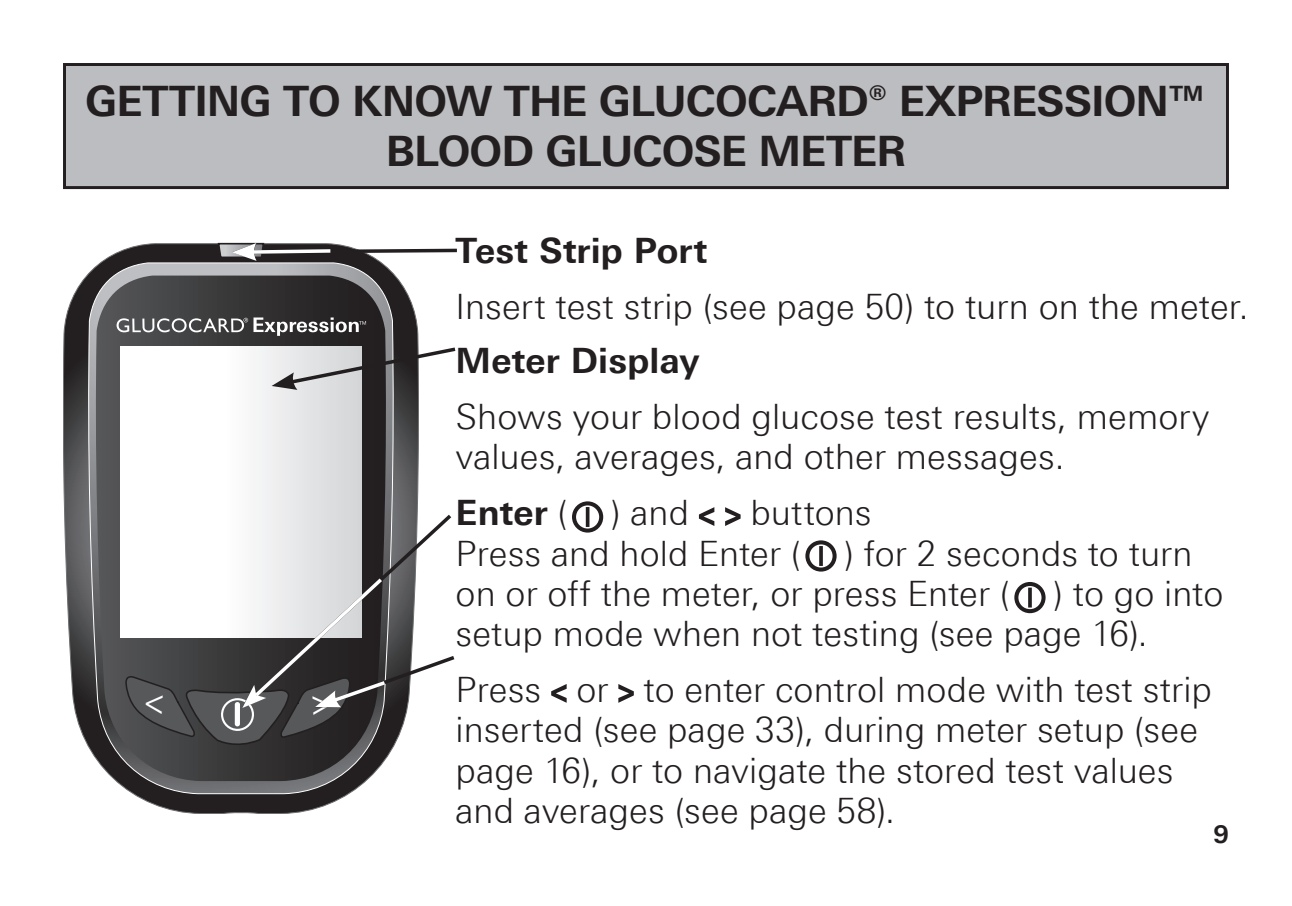
<style>
.page{position:relative;width:1292px;height:906px;background:#fff}
.page>*{position:absolute;margin:0;border:0;box-sizing:border-box;transform-origin:0 0}
.t1{font:700 42px/50.4px "Linotype Univers 630";letter-spacing:-.025em;color:#231f20;text-align:center}
.t2{font:300 35px/40.2px "Linotype Univers 330";letter-spacing:.005em;color:#231f20}
.t3{font:700 35px "Linotype Univers 630";letter-spacing:.005em;color:#231f20}
.t4{font:700 24.5px "Linotype Univers 630";color:#231f20}
.s1{font-family:"Linotype Univers 330";font-weight:300}
</style>
<div class="page">
<div style="left:64px;top:64px;width:1163px;height:124px;background:#bcbdc0"></div>
<div style="left:63px;top:63px;width:1165px;height:126px;border:3px solid #231f20"></div>
<svg style="left:63px;top:243px;width:356px;height:570px"></svg>
<svg style="left:87px;top:262px;width:308px;height:532px;background:#88888a"></svg>
<svg style="left:94px;top:275px;width:293px;height:506px;background:#474748"></svg>
<div style="left:120px;top:347px;width:242px;height:290px;background:linear-gradient(to right,#fff,#dbdcde)"></div>
<svg style="left:117px;top:317px;width:249px;height:19px"></svg>
<hr style="left:586px;top:507px;width:3px;height:20px;background:#231f20">
<div style="left:572px;top:501px;width:31px;height:31px;border:4px solid #231f20;border-radius:50%"></div>
<svg style="left:699px;top:507px;width:41px;height:19px"></svg>
<svg style="left:819px;top:546px;width:4px;height:20px"></svg>
<div style="left:805px;top:540px;width:31px;height:31px;border:4px solid #231f20;border-radius:50%"></div>
<hr style="left:1028px;top:587px;width:3px;height:20px;background:#231f20">
<div style="left:1014px;top:582px;width:31px;height:31px;border:4px solid #231f20;border-radius:50%"></div>
<svg style="left:551px;top:684px;width:15px;height:19px"></svg>
<svg style="left:618px;top:684px;width:16px;height:19px"></svg>
<svg style="left:271px;top:345px;width:185px;height:45px"></svg>
<svg style="left:217px;top:243px;width:240px;height:18px"></svg>
<svg style="left:124px;top:511px;width:331px;height:238px"></svg>
<p class="t1" style="left:85px;top:76px;width:1123px">GETTING TO KNOW THE GLUCOCARD® EXPRESSION™<br>BLOOD GLUCOSE METER</p>
<p class="t3" style="left:455px;top:229px;width:253px">Test Strip Port</p>
<p class="t2" style="left:455px;top:286px;width:794px">Insert test strip (see page 50) to turn on the meter.</p>
<p class="t3" style="left:455px;top:339px;width:245px">Meter Display</p>
<p class="t2" style="left:455px;top:396px;width:755px">Shows your blood glucose test results, memory values, averages, and other messages.</p>
<p class="t3" style="left:455px;top:492px;width:235px">Enter <span class="s1">( ) and</span></p>
<p class="t2" style="left:455px;top:492px;width:769px;text-indent:295px">buttons<br>Press and hold Enter ( ) for 2 seconds to turn on or off the meter, or press Enter ( ) to go into setup mode when not testing (see page 16).</p>
<p class="t2" style="left:455px;top:669px;width:757px">Press or to enter control mode with test strip inserted (see page 33), during meter setup (see page 16), or to navigate the stored test values and averages (see page 58).</p>
<p class="t4" style="left:1213px;top:819px;width:17px">9</p>
</div>
